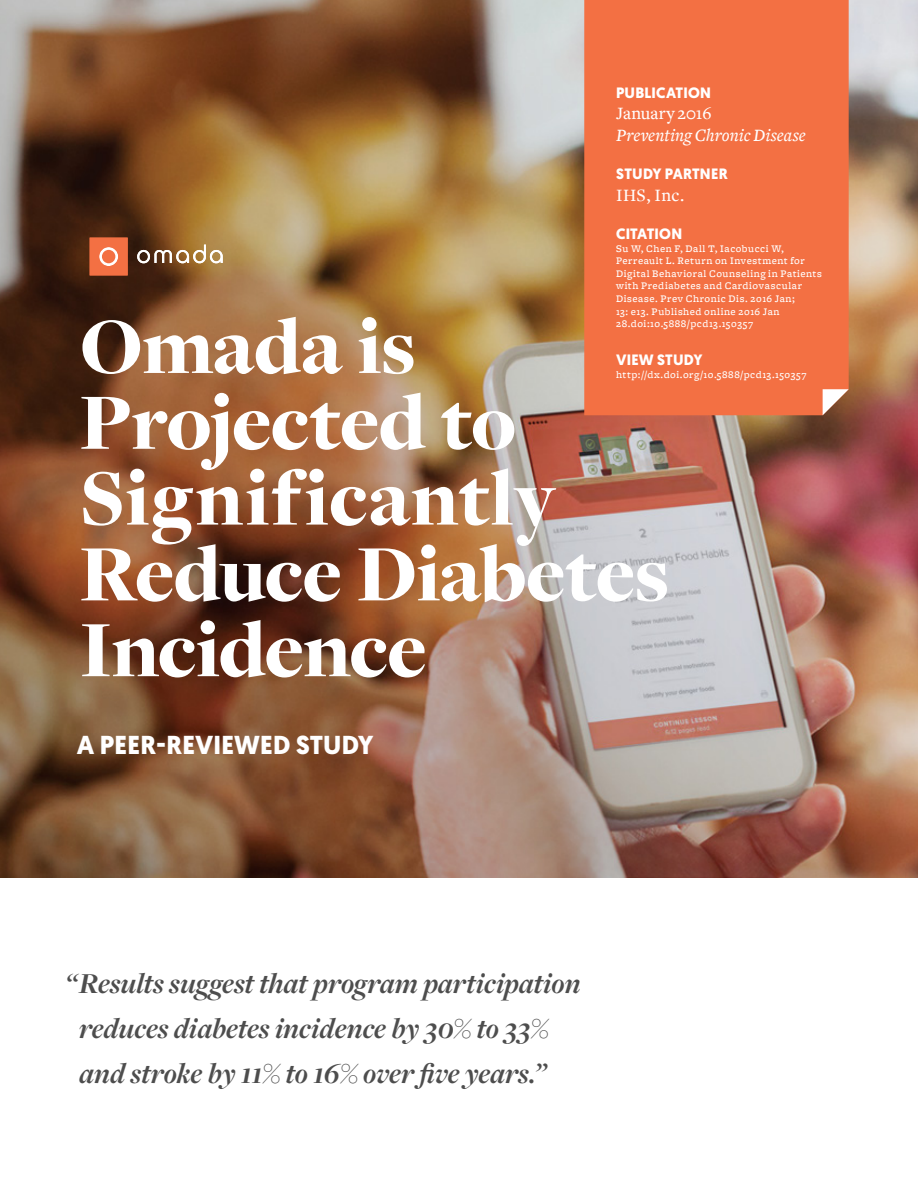
<style>
.page{position:relative;width:918px;height:1188px;background:#fff}
.page>*{position:absolute;margin:0;border:0;box-sizing:border-box;transform-origin:0 0}
.t1{font:900 82.95px/75.8px "Freight Disp Pro";letter-spacing:-.01em;color:#fff}
.t2{font:italic 700 30px/45px "Freight Disp Pro";color:#4d4d4d}
.t3{font:700 25.95px "Geomanist";letter-spacing:.005em;color:#fff}
.t4{font:italic 500 18px "Freight Text";color:#fff}
.t5{font:500 18px "Freight Text";letter-spacing:.015em;color:#fff}
.t6{font:700 15px "Geomanist";letter-spacing:.01em;color:#fff}
.t7{font:500 10.5px/12.6px "Freight Micro";letter-spacing:.055em;color:#fff}
</style>
<div class="page">
<img style="left:0;top:0;width:918px;height:877px">
<div style="left:584px;top:0;width:265px;height:415px;background:#f37043"></div>
<svg style="left:823px;top:389px;width:26px;height:26px"></svg>
<svg style="left:90px;top:238px;width:38px;height:38px"></svg>
<svg style="left:137px;top:245px;width:86px;height:18px"></svg>
<h3 class="t6" style="left:616px;top:82px;width:97px">PUBLICATION</h3>
<h3 class="t5" style="left:616px;top:104px;width:97px">January 2016</h3>
<h3 class="t4" style="left:616px;top:125px;width:191px">Preventing Chronic Disease</h3>
<h3 class="t6" style="left:616px;top:164px;width:113px">STUDY PARTNER</h3>
<h3 class="t5" style="left:616px;top:185px;width:70px">IHS, Inc.</h3>
<h3 class="t6" style="left:616px;top:224px;width:68px">CITATION</h3>
<p class="t7" style="left:616px;top:242px;width:207px">Su W, Chen F, Dall T, Iacobucci W, Perreault L. Return on Investment for Digital Behavioral Counseling in Patients with Prediabetes and Cardiovascular Disease. Prev Chronic Dis. 2016 Jan;<br>13: e13. Published online 2016 Jan 28.doi:10.5888/pcd13.150357</p>
<h3 class="t6" style="left:616px;top:350px;width:88px">VIEW STUDY</h3>
<p class="t7" style="left:616px;top:369px;width:192px">http://dx.doi.org/10.5888/pcd13.150357</p>
<h1 class="t1" style="left:80px;top:307px;width:591px">Omada is<br>Projected to<br>Significantly<br>Reduce Diabetes<br>Incidence</h1>
<h3 class="t3" style="left:77px;top:727px;width:299px">A PEER-REVIEWED STUDY</h3>
<h2 class="t2" style="left:79px;top:960px;width:503px;text-indent:-14px">“Results suggest that program participation reduces diabetes incidence by 30% to 33% and stroke by 11% to 16% over five years.”</h2>
</div>
